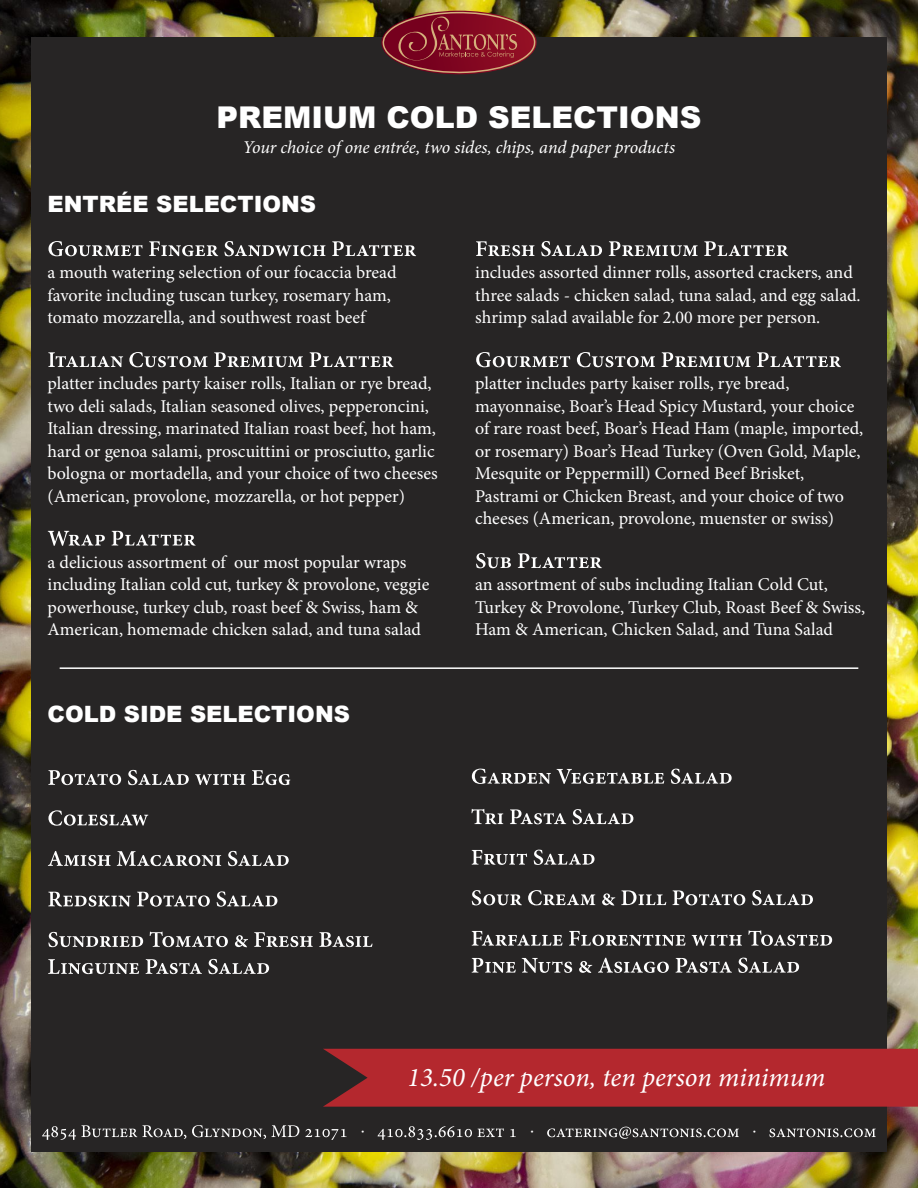
<style>
.page{position:relative;width:918px;height:1188px;background:#fff}
.page>*{position:absolute;margin:0;border:0;box-sizing:border-box;transform-origin:0 0}
.t1{font:900 30px "Arial";color:#fff}
.t2{font:italic 27px "Minion Pro";color:#fff}
.t3{font:900 22.5px "Arial";color:#fff}
.t4{font:18px/22.5px "Minion Pro";color:#fff}
.t5{font:italic 18px "Minion Pro";letter-spacing:-.005em;color:#fff}
.t6{font:18px "Bebas Neue Pro Middle";color:#fff}
</style>
<div class="page">
<img style="left:0;top:0;width:918px;height:1188px">
<div style="left:31px;top:37px;width:856px;height:1114px;background:#272525"></div>
<hr style="left:60px;top:667px;width:798px;height:2px;background:#fff">
<svg style="left:49px;top:241px;width:367px;height:15px"></svg>
<svg style="left:48px;top:352px;width:345px;height:15px"></svg>
<svg style="left:48px;top:531px;width:148px;height:15px"></svg>
<svg style="left:381px;top:11px;width:156px;height:64px"></svg>
<svg style="left:48px;top:770px;width:242px;height:15px"></svg>
<svg style="left:48px;top:810px;width:100px;height:16px"></svg>
<svg style="left:48px;top:851px;width:241px;height:15px"></svg>
<svg style="left:48px;top:891px;width:229px;height:16px"></svg>
<svg style="left:48px;top:932px;width:325px;height:15px"></svg>
<svg style="left:48px;top:959px;width:221px;height:15px"></svg>
<svg style="left:42px;top:1125px;width:305px;height:15px"></svg>
<svg style="left:378px;top:1126px;width:138px;height:14px"></svg>
<svg style="left:547px;top:1127px;width:192px;height:12px"></svg>
<svg style="left:769px;top:1128px;width:107px;height:9px"></svg>
<div style="left:323px;top:1049px;width:595px;height:58px;background:#b4282e"></div>
<svg style="left:476px;top:241px;width:312px;height:15px"></svg>
<svg style="left:476px;top:352px;width:365px;height:15px"></svg>
<svg style="left:476px;top:553px;width:126px;height:15px"></svg>
<svg style="left:472px;top:769px;width:260px;height:15px"></svg>
<svg style="left:472px;top:809px;width:161px;height:15px"></svg>
<svg style="left:472px;top:850px;width:123px;height:15px"></svg>
<svg style="left:472px;top:890px;width:341px;height:16px"></svg>
<svg style="left:472px;top:930px;width:360px;height:16px"></svg>
<svg style="left:472px;top:958px;width:327px;height:15px"></svg>
<h1 class="t1" style="left:217px;top:95px;width:486px">PREMIUM COLD SELECTIONS</h1>
<p class="t5" style="left:243px;top:135px;width:434px">Your choice of one entrée, two sides, chips, and paper products</p>
<p class="t3" style="left:48px;top:188px;width:270px">ENTRÉE SELECTIONS</p>
<p class="t4" style="left:48px;top:262px;width:351px">a mouth watering selection of our focaccia bread favorite including tuscan turkey, rosemary ham, tomato mozzarella, and southwest roast beef</p>
<p class="t4" style="left:48px;top:373px;width:392px">platter includes party kaiser rolls, Italian or rye bread, two deli salads, Italian seasoned olives, pepperoncini, Italian dressing, marinated Italian roast beef, hot ham, hard or genoa salami, proscuittini or prosciutto, garlic bologna or mortadella, and your choice of two cheeses (American, provolone, mozzarella, or hot pepper)</p>
<p class="t4" style="left:48px;top:551px;width:383px">a delicious assortment of our most popular wraps including Italian cold cut, turkey &amp; provolone, veggie powerhouse, turkey club, roast beef &amp; Swiss, ham &amp; American, homemade chicken salad, and tuna salad</p>
<p class="t3" style="left:48px;top:697px;width:304px">COLD SIDE SELECTIONS</p>
<p class="t4" style="left:475px;top:262px;width:387px">includes assorted dinner rolls, assorted crackers, and three salads - chicken salad, tuna salad, and egg salad. shrimp salad available for 2.00 more per person.</p>
<p class="t4" style="left:475px;top:373px;width:390px">platter includes party kaiser rolls, rye bread, mayonnaise, Boar’s Head Spicy Mustard, your choice of rare roast beef, Boar’s Head Ham (maple, imported, or rosemary) Boar’s Head Turkey (Oven Gold, Maple, Mesquite or Peppermill) Corned Beef Brisket, Pastrami or Chicken Breast, and your choice of two cheeses (American, provolone, muenster or swiss)</p>
<p class="t4" style="left:475px;top:574px;width:391px">an assortment of subs including Italian Cold Cut,<br>Turkey &amp; Provolone, Turkey Club, Roast Beef &amp; Swiss,<br>Ham &amp; American, Chicken Salad, and Tuna Salad</p>
<h2 class="t2" style="left:407px;top:1059px;width:420px">13.50 /per person, ten person minimum</h2>
<p class="t6" style="left:360px;top:1121px;width:7px">•</p>
<p class="t6" style="left:530px;top:1121px;width:7px">•</p>
<p class="t6" style="left:752px;top:1121px;width:7px">•</p>
</div>
